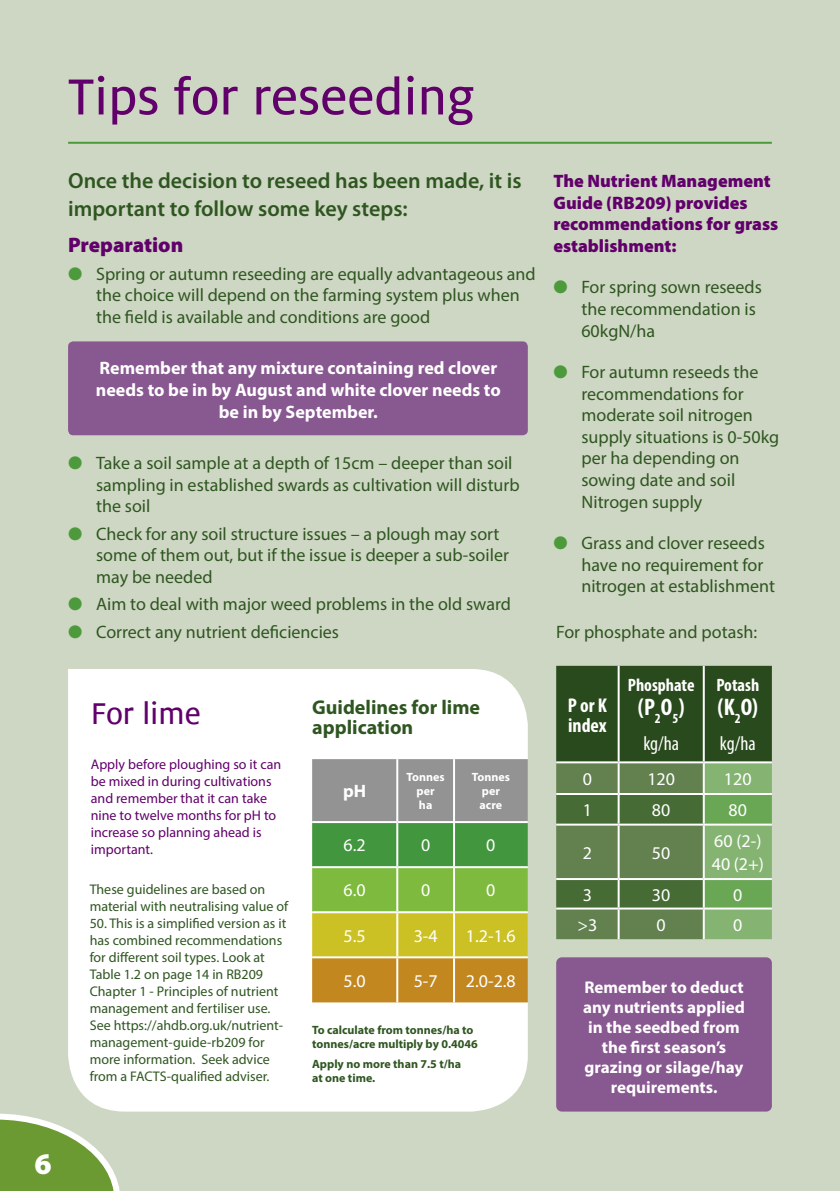
<style>
.page{position:relative;width:840px;height:1191px;background:#fff}
.page>*{position:absolute;margin:0;border:0;box-sizing:border-box;transform-origin:0 0}
.t1{font:56px "Milo Text";color:#61006b}
.t2{font:33.2px "Milo Text";color:#61006b}
.t3{font:900 30px "Myriad Pro";color:#fff}
.t4{font:700 condensed 24px "Myriad Pro";color:#fff}
.t5{font:600 22px/28px "Myriad Pro";color:#2f5621}
.t6{font:900 21px "Myriad Pro";color:#61006b}
.t7{font:700 20px/20px "Myriad Pro";color:#2f5621}
.t8{font:condensed 20px "Myriad Pro";letter-spacing:-.01em;color:#fff}
.t9{font:700 condensed 20px/20px "Myriad Pro";color:#fff}
.t10{font:18px/21.6px "Myriad Pro";color:#2f5621}
.t11{font:700 18px/22px "Myriad Pro";color:#fff;text-align:center}
.t12{font:900 18px/21.6px "Myriad Pro";color:#61006b}
.t13{font:18px/23.4px "Myriad Pro";color:#fff}
.t14{font:700 condensed 18px "Myriad Pro";color:#fff}
.t15{font:700 17px/20px "Myriad Pro";color:#fff;text-align:center}
.t16{font:14px/17px "Myriad Pro";color:#2f5621}
.t17{font:14px/17px "Myriad Pro";color:#61006b}
.t18{font:700 12px/14px "Myriad Pro";color:#2f5621}
.t19{font:700 12px/14px "Myriad Pro";color:#fff;text-align:center}
.s1{color:#4d9a3c}
</style>
<div class="page">
<div style="left:0;top:0;width:839px;height:1191px;background:#ced7c3"></div>
<svg style="left:0;top:1113px;width:120px;height:78px"></svg>
<div style="left:68px;top:669px;width:459px;height:442px;background:#fff"></div>
<hr style="left:68px;top:142px;width:703px;height:2px;background:#4d9a3c">
<svg style="left:312px;top:759px;width:215px;height:243px;background:#94a14a"></svg>
<hr style="left:396px;top:759px;width:2px;height:62px;background:#fff">
<hr style="left:453px;top:759px;width:2px;height:62px;background:#fff">
<hr style="left:396px;top:823px;width:2px;height:43px;background:#fff">
<hr style="left:396px;top:868px;width:2px;height:43px;background:#fff">
<hr style="left:396px;top:913px;width:2px;height:43px;background:#fff">
<hr style="left:396px;top:958px;width:2px;height:44px;background:#fff">
<hr style="left:312px;top:821px;width:85px;height:2px;background:#fff">
<hr style="left:397px;top:821px;width:57px;height:2px;background:#fff">
<hr style="left:454px;top:821px;width:73px;height:2px;background:#fff">
<hr style="left:312px;top:866px;width:85px;height:2px;background:#fff">
<hr style="left:397px;top:866px;width:57px;height:2px;background:#fff">
<hr style="left:454px;top:866px;width:73px;height:2px;background:#fff">
<hr style="left:312px;top:911px;width:85px;height:2px;background:#fff">
<hr style="left:397px;top:911px;width:57px;height:2px;background:#fff">
<hr style="left:454px;top:911px;width:73px;height:2px;background:#fff">
<hr style="left:312px;top:956px;width:85px;height:2px;background:#fff">
<hr style="left:397px;top:956px;width:57px;height:2px;background:#fff">
<hr style="left:454px;top:956px;width:73px;height:2px;background:#fff">
<hr style="left:453px;top:823px;width:2px;height:43px;background:#fff">
<hr style="left:453px;top:868px;width:2px;height:43px;background:#fff">
<hr style="left:453px;top:913px;width:2px;height:43px;background:#fff">
<hr style="left:453px;top:958px;width:2px;height:44px;background:#fff">
<svg style="left:556px;top:666px;width:215px;height:273px;background:#507540"></svg>
<hr style="left:556px;top:761px;width:62px;height:2px;background:#fff">
<hr style="left:618px;top:761px;width:85px;height:2px;background:#fff">
<hr style="left:703px;top:761px;width:68px;height:2px;background:#fff">
<hr style="left:617px;top:666px;width:2px;height:95px;background:#fff">
<hr style="left:702px;top:666px;width:2px;height:95px;background:#fff">
<hr style="left:617px;top:763px;width:2px;height:30px;background:#fff">
<hr style="left:702px;top:763px;width:2px;height:30px;background:#fff">
<hr style="left:617px;top:795px;width:2px;height:28px;background:#fff">
<hr style="left:702px;top:795px;width:2px;height:28px;background:#fff">
<hr style="left:617px;top:825px;width:2px;height:53px;background:#fff">
<hr style="left:702px;top:825px;width:2px;height:53px;background:#fff">
<hr style="left:617px;top:880px;width:2px;height:27px;background:#fff">
<hr style="left:702px;top:880px;width:2px;height:27px;background:#fff">
<hr style="left:617px;top:909px;width:2px;height:30px;background:#fff">
<hr style="left:702px;top:909px;width:2px;height:30px;background:#fff">
<hr style="left:556px;top:793px;width:62px;height:2px;background:#fff">
<hr style="left:618px;top:793px;width:85px;height:2px;background:#fff">
<hr style="left:703px;top:793px;width:68px;height:2px;background:#fff">
<hr style="left:556px;top:823px;width:62px;height:2px;background:#fff">
<hr style="left:618px;top:823px;width:85px;height:2px;background:#fff">
<hr style="left:703px;top:823px;width:68px;height:2px;background:#fff">
<hr style="left:556px;top:878px;width:62px;height:2px;background:#fff">
<hr style="left:618px;top:878px;width:85px;height:2px;background:#fff">
<hr style="left:703px;top:878px;width:68px;height:2px;background:#fff">
<hr style="left:556px;top:907px;width:62px;height:2px;background:#fff">
<hr style="left:618px;top:907px;width:85px;height:2px;background:#fff">
<hr style="left:703px;top:907px;width:68px;height:2px;background:#fff">
<div style="left:68px;top:341px;width:459px;height:94px;background:#885890;border-radius:5px"></div>
<div style="left:556px;top:957px;width:215px;height:154px;background:#885890;border-radius:6px"></div>
<h1 class="t1" style="left:68px;top:66px;width:408px">Tips for reseeding</h1>
<p class="t5" style="left:68px;top:166px;width:454px">Once the decision to reseed has been made, it is important to follow some key steps:</p>
<p class="t6" style="left:68px;top:231px;width:117px">Preparation</p>
<p class="t10" style="left:96px;top:262px;width:441px;text-indent:-28px"><span class="s1">●</span> Spring or autumn reseeding are equally advantageous and the choice will depend on the farming system plus when the field is available and conditions are good</p>
<p class="t11" style="left:96px;top:356px;width:406px">Remember that any mixture containing red clover needs to be in by August and white clover needs to be in by September.</p>
<p class="t10" style="left:96px;top:452px;width:425px;text-indent:-28px"><span class="s1">●</span> Take a soil sample at a depth of 15cm – deeper than soil sampling in established swards as cultivation will disturb the soil</p>
<p class="t10" style="left:96px;top:522px;width:414px;text-indent:-28px"><span class="s1">●</span> Check for any soil structure issues – a plough may sort some of them out, but if the issue is deeper a sub-soiler may be needed</p>
<p class="t10" style="left:68px;top:593px;width:444px"><span class="s1">●</span> Aim to deal with major weed problems in the old sward</p>
<p class="t10" style="left:68px;top:620px;width:272px"><span class="s1">●</span> Correct any nutrient deficiencies</p>
<h2 class="t2" style="left:91px;top:695px;width:111px">For lime</h2>
<p class="t17" style="left:91px;top:755px;width:192px">Apply before ploughing so it can be mixed in during cultivations and remember that it can take nine to twelve months for pH to increase so planning ahead is important.</p>
<p class="t16" style="left:90px;top:880px;width:200px">These guidelines are based on material with neutralising value of</p>
<p class="t16" style="left:90px;top:914px;width:198px">50. This is a simplified version as it has combined recommendations for different soil types. Look at<br>Table 1.2 on page 14 in RB209<br>Chapter 1 - Principles of nutrient management and fertiliser use.<br>See https://ahdb.org.uk/nutrient&shy;management-guide-rb209 for more information. Seek advice from a FACTS-qualified adviser.</p>
<p class="t7" style="left:312px;top:696px;width:169px">Guidelines for lime application</p>
<p class="t11" style="left:343px;top:779px;width:25px">pH</p>
<p class="t19" style="left:406px;top:769px;width:40px">Tonnes per<br>ha</p>
<p class="t19" style="left:471px;top:769px;width:40px">Tonnes per acre</p>
<p class="t13" style="left:343px;top:833px;width:24px">6.2</p>
<p class="t13" style="left:421px;top:833px;width:11px">0</p>
<p class="t13" style="left:486px;top:833px;width:11px">0</p>
<p class="t13" style="left:343px;top:878px;width:24px">6.0</p>
<p class="t13" style="left:421px;top:878px;width:11px">0</p>
<p class="t13" style="left:486px;top:878px;width:11px">0</p>
<p class="t13" style="left:343px;top:923px;width:24px">5.5</p>
<p class="t13" style="left:413px;top:923px;width:25px">3-4</p>
<p class="t13" style="left:465px;top:923px;width:51px">1.2-1.6</p>
<p class="t13" style="left:343px;top:968px;width:24px">5.0</p>
<p class="t13" style="left:413px;top:968px;width:25px">5-7</p>
<p class="t13" style="left:465px;top:968px;width:51px">2.0-2.8</p>
<p class="t18" style="left:312px;top:1022px;width:167px">To calculate from tonnes/ha to tonnes/acre multiply by 0.4046</p>
<p class="t18" style="left:312px;top:1056px;width:150px">Apply no more than 7.5 t/ha at one time.</p>
<p class="t12" style="left:553px;top:169px;width:226px">The Nutrient Management<br>Guide (RB209) provides recommendations for grass establishment:</p>
<p class="t10" style="left:581px;top:276px;width:182px;text-indent:-28px"><span class="s1">●</span> For spring sown reseeds the recommendation is<br>60kgN/ha</p>
<p class="t10" style="left:581px;top:361px;width:199px;text-indent:-28px"><span class="s1">●</span> For autumn reseeds the recommendations for moderate soil nitrogen supply situations is 0-50kg per ha depending on sowing date and soil<br>Nitrogen supply</p>
<p class="t10" style="left:581px;top:532px;width:195px;text-indent:-28px"><span class="s1">●</span> Grass and clover reseeds have no requirement for nitrogen at establishment</p>
<p class="t10" style="left:556px;top:620px;width:202px">For phosphate and potash:</p>
<p class="t9" style="left:567px;top:694px;width:41px">P or K index</p>
<p class="t14" style="left:627px;top:674px;width:68px">Phosphate</p>
<h3 class="t4" style="left:637px;top:692px;width:48px">(P<sub>2</sub>O<sub>5</sub>)</h3>
<p class="t8" style="left:643px;top:731px;width:37px">kg/ha</p>
<p class="t14" style="left:716px;top:674px;width:44px">Potash</p>
<h3 class="t4" style="left:717px;top:692px;width:42px">(K<sub>2</sub>O)</h3>
<p class="t8" style="left:719px;top:731px;width:37px">kg/ha</p>
<p class="t13" style="left:582px;top:767px;width:11px">0</p>
<p class="t13" style="left:647px;top:767px;width:29px">120</p>
<p class="t13" style="left:723px;top:767px;width:29px">120</p>
<p class="t13" style="left:582px;top:798px;width:11px">1</p>
<p class="t13" style="left:651px;top:798px;width:20px">80</p>
<p class="t13" style="left:728px;top:798px;width:20px">80</p>
<p class="t13" style="left:582px;top:840px;width:11px">2</p>
<p class="t13" style="left:651px;top:840px;width:20px">50</p>
<p class="t13" style="left:711px;top:829px;width:54px">60 (2-)<br>40 (2+)</p>
<p class="t13" style="left:582px;top:882px;width:11px">3</p>
<p class="t13" style="left:651px;top:882px;width:20px">30</p>
<p class="t13" style="left:732px;top:882px;width:11px">0</p>
<p class="t13" style="left:577px;top:912px;width:21px">&gt;3</p>
<p class="t13" style="left:656px;top:912px;width:11px">0</p>
<p class="t13" style="left:732px;top:912px;width:11px">0</p>
<p class="t15" style="left:582px;top:976px;width:163px">Remember to deduct any nutrients applied in the seedbed from the first season’s grazing or silage/hay requirements.</p>
<h3 class="t3" style="left:34px;top:1143px;width:19px">6</h3>
</div>
